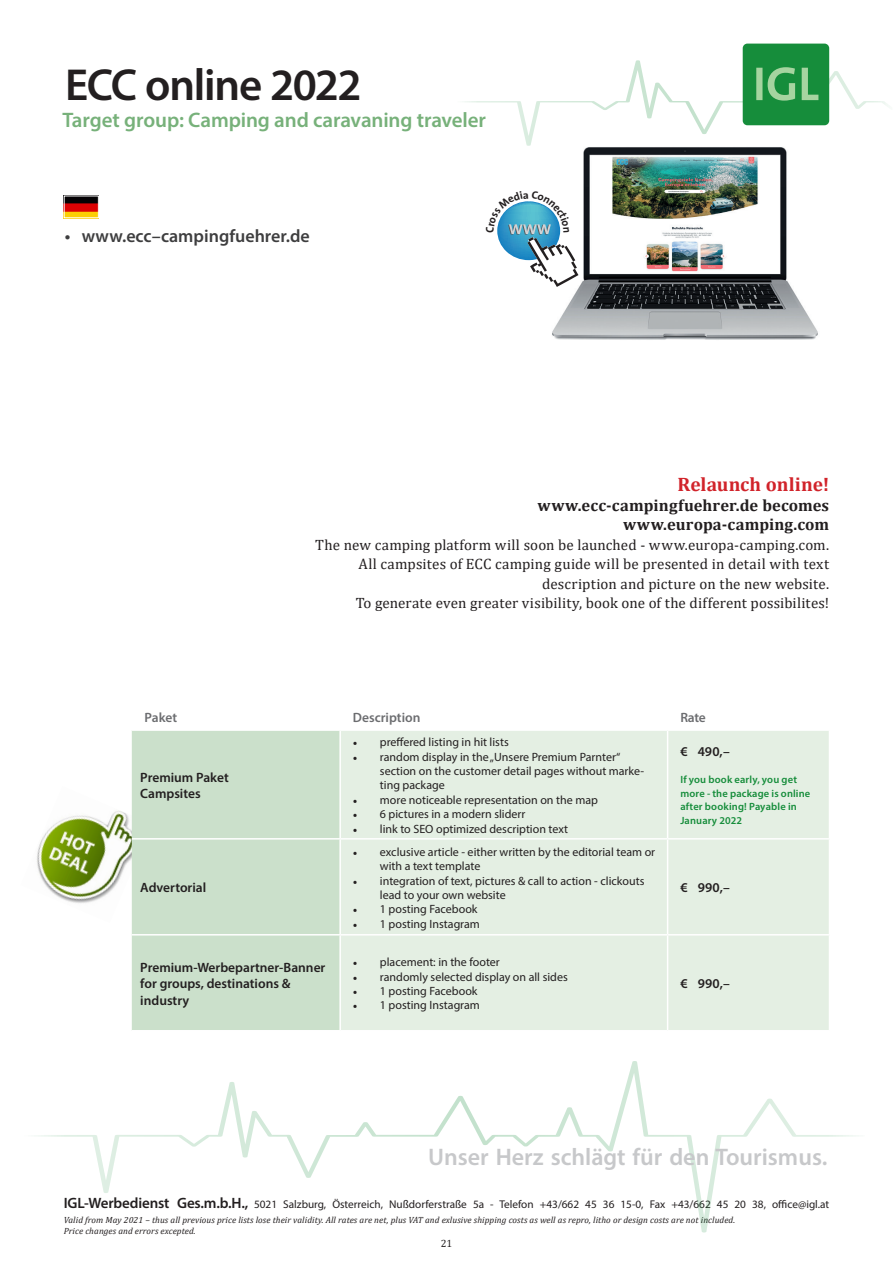
<style>
.page{position:relative;width:893px;height:1263px;background:#fff}
.page>*{position:absolute;margin:0;border:0;box-sizing:border-box;transform-origin:0 0}
.Ü_1{font:600 45px "Myriad Pro";letter-spacing:-.03em;color:#231f20}
.t1{font:600 24px "Myriad Pro";color:#c7c8ca}
.Subhead_grün{font:600 21px "Myriad Pro";letter-spacing:-.005em;color:#77b17a}
.Fließtext{font:700 19.5px "Cambria";color:#d1232a}
.t2{font:600 18px "Myriad Pro";color:#3e3e3f}
.Fließtext-2{font:700 16.5px/19.5px "Cambria";letter-spacing:.01em;color:#231f20;text-align:right}
.Fließtext-3{font:15px/19.5px "Cambria";letter-spacing:.01em;color:#231f20;text-align:right}
.t3{font:600 13.5px/16.2px "Myriad Pro";color:#231f20}
.t4{font:600 13.5px "Myriad Pro";color:#6c6d70}
.t5{font:12px/14.4px "Myriad Pro";color:#231f20}
.t6{font:11.25px "Myriad Pro";color:#231f20}
.t7{font:600 10.5px/13.5px "Myriad Pro";letter-spacing:.015em;color:#168d3b}
.t8{font:10.5px "Cambria";color:#231f20}
.t9{font:italic 9px/10.5px "Cambria";letter-spacing:.01em;color:#231f20}
.s1{font-family:"Minion Pro"}
.s2{font-weight:600;font-size:15px}
</style>
<div class="page">
<div style="left:743px;top:44px;width:86px;height:81px;background:#168d3b;border-radius:5px"></div>
<svg style="left:464px;top:60px;width:424px;height:86px"></svg>
<svg style="left:38px;top:1061px;width:818px;height:171px"></svg>
<img style="left:37px;top:810px;width:95px;height:93px">
<img style="left:66px;top:198px;width:31px;height:18px">
<img style="left:540px;top:138px;width:289px;height:202px">
<div style="left:132px;top:731px;width:207px;height:299px;background:#cbe0cb"></div>
<div style="left:341px;top:731px;width:488px;height:299px;background:#e4efe3"></div>
<hr style="left:667px;top:731px;width:1px;height:107px;background:#fff">
<hr style="left:132px;top:838px;width:208px;height:1px;background:#fff">
<hr style="left:340px;top:838px;width:328px;height:1px;background:#fff">
<hr style="left:668px;top:838px;width:162px;height:1px;background:#fff">
<hr style="left:667px;top:839px;width:1px;height:95px;background:#fff">
<hr style="left:132px;top:934px;width:208px;height:1px;background:#fff">
<hr style="left:340px;top:934px;width:328px;height:1px;background:#fff">
<hr style="left:668px;top:934px;width:162px;height:1px;background:#fff">
<hr style="left:667px;top:935px;width:1px;height:95px;background:#fff">
<svg style="left:497px;top:191px;width:81px;height:96px"></svg>
<p class="Ü_1" style="left:65px;top:56px;width:298px">ECC online 2022</p>
<p class="Subhead_grün" style="left:62px;top:107px;width:425px">Target group: Camping and caravaning traveler</p>
<p class="t2" style="left:65px;top:225px;width:246px">• www.ecc–campingfuehrer.de</p>
<p class="Fließtext" style="left:677px;top:471px;width:153px">Relaunch online!</p>
<p class="Fließtext-2" style="left:537px;top:495px;width:293px">www.ecc-campingfuehrer.de becomes www.europa-camping.com</p>
<p class="Fließtext-3" style="left:315px;top:535px;width:515px">The new camping platform will soon be launched - www.europa-camping.com.</p>
<p class="Fließtext-3" style="left:358px;top:554px;width:472px">All campsites of ECC camping guide will be presented in detail with text description and picture on the new website.</p>
<p class="Fließtext-3" style="left:356px;top:593px;width:475px">To generate even greater visibility, book one of the different possibilites!</p>
<p class="t4" style="left:145px;top:708px;width:34px">Paket</p>
<p class="t4" style="left:353px;top:708px;width:69px">Description</p>
<p class="t4" style="left:680px;top:708px;width:27px">Rate</p>
<p class="t3" style="left:140px;top:769px;width:90px">Premium Paket<br>Campsites</p>
<p class="t3" style="left:140px;top:879px;width:67px">Advertorial</p>
<p class="t5" style="left:353px;top:735px;width:157px"><span class="s1">•</span> preffered listing in hit lists</p>
<p class="t5" style="left:380px;top:749px;width:266px;text-indent:-27px"><span class="s1">•</span> random display in the „Unsere Premium Parnter“ section on the customer detail pages without marke&shy;ting package</p>
<p class="t5" style="left:353px;top:792px;width:247px"><span class="s1">•</span> more noticeable representation on the map</p>
<p class="t5" style="left:353px;top:807px;width:174px"><span class="s1">•</span> 6 pictures in a modern sliderr</p>
<p class="t5" style="left:353px;top:821px;width:217px"><span class="s1">•</span> link to SEO optimized description text</p>
<p class="t5" style="left:380px;top:844px;width:277px;text-indent:-27px"><span class="s1">•</span> exclusive article - either written by the editorial team or with a text template</p>
<p class="t5" style="left:380px;top:873px;width:266px;text-indent:-27px"><span class="s1">•</span> integration of text, pictures &amp; call to action - clickouts lead to your own website</p>
<p class="t5" style="left:353px;top:902px;width:126px"><span class="s1">•</span> 1 posting Facebook</p>
<p class="t5" style="left:353px;top:916px;width:129px"><span class="s1">•</span> 1 posting Instagram</p>
<p class="t3" style="left:140px;top:959px;width:187px">Premium-Werbepartner-Banner for groups, destinations &amp; industry</p>
<p class="t5" style="left:353px;top:955px;width:148px"><span class="s1">•</span> placement: in the footer</p>
<p class="t5" style="left:353px;top:969px;width:216px"><span class="s1">•</span> randomly selected display on all sides</p>
<p class="t5" style="left:353px;top:983px;width:126px"><span class="s1">•</span> 1 posting Facebook</p>
<p class="t5" style="left:353px;top:998px;width:129px"><span class="s1">•</span> 1 posting Instagram</p>
<p class="t3" style="left:680px;top:743px;width:51px">€ 490,–</p>
<p class="t7" style="left:680px;top:773px;width:132px">If you book early, you get more - the package is online after booking! Payable in<br>January 2022</p>
<p class="t3" style="left:680px;top:879px;width:51px">€ 990,–</p>
<p class="t3" style="left:680px;top:975px;width:51px">€ 990,–</p>
<h2 class="t1" style="left:428px;top:1141px;width:401px">Unser Herz schlägt für den Tourismus.</h2>
<p class="t6" style="left:64px;top:1197px;width:767px"><span class="s2">IGL-Werbedienst Ges.m.b.H.,</span> 5021 Salzburg, Österreich, Nußdorferstraße 5a - Telefon +43/662 45 36 15-0, Fax +43/662 45 20 38, office@igl.at</p>
<p class="t9" style="left:64px;top:1214px;width:673px">Valid from May 2021 – thus all previous price lists lose their validity. All rates are net, plus VAT and exlusive shipping costs as well as repro, litho or design costs are not included.<br>Price changes and errors excepted.</p>
<p class="t8" style="left:441px;top:1237px;width:13px">21</p>
</div>
